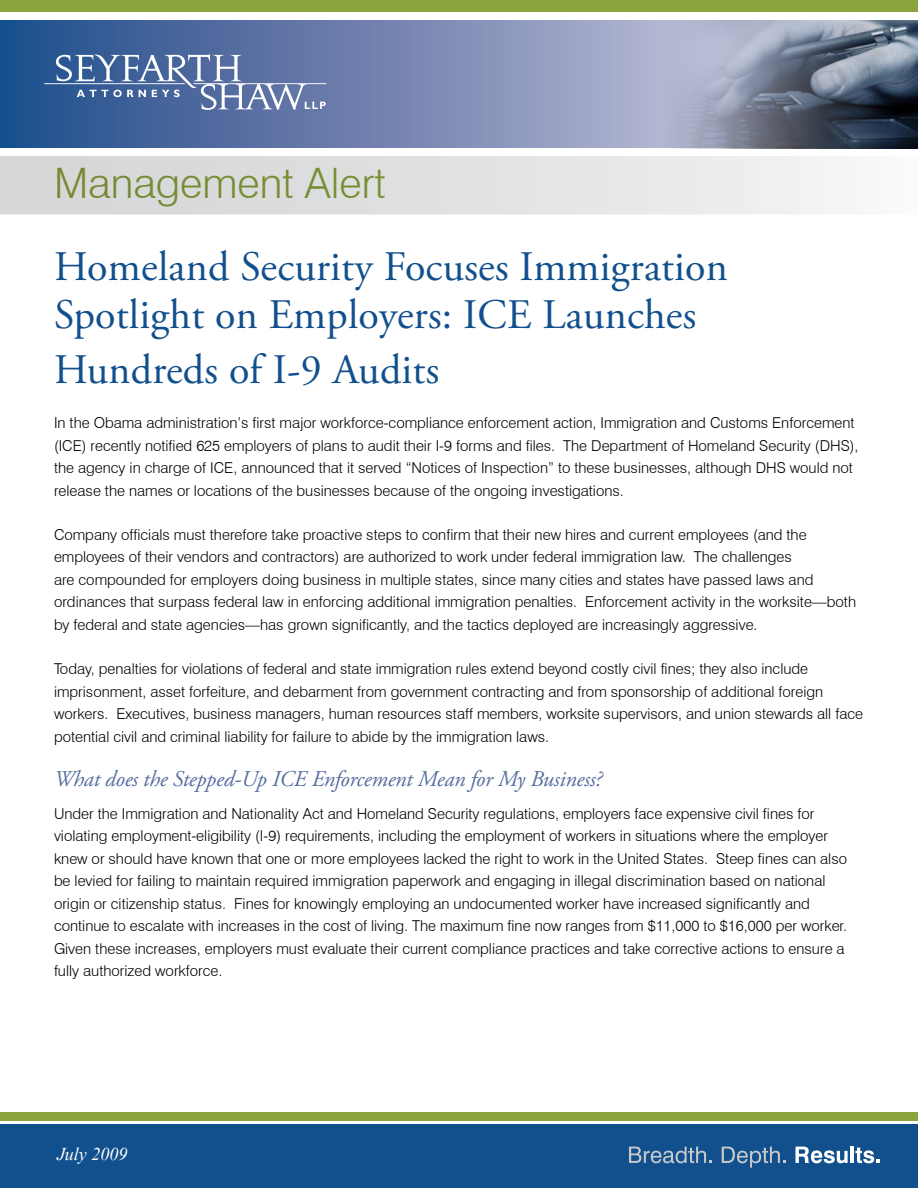
<style>
.page{position:relative;width:918px;height:1188px;background:#fff}
.page>*{position:absolute;margin:0;border:0;box-sizing:border-box;transform-origin:0 0}
.t1{font:42px/48.6px "Adobe Garamond Pro";letter-spacing:.005em;color:#12508d}
.t2{font:300 42px "Swiss 721 BT";color:#8ca43c}
.t3{font:italic 22.5px "Adobe Garamond Pro";letter-spacing:-.01em;color:#566da0}
.t4{font:italic 18px "Times New Roman";color:#fff}
.t5{font:300 15px/22.5px "Swiss 721 BT";color:#000}
</style>
<div class="page">
<div style="left:0;top:1124px;width:918px;height:64px;background:#12508d"></div>
<div style="left:0;top:1112px;width:918px;height:9px;background:#8ba43c"></div>
<svg style="left:629px;top:1147px;width:83px;height:16px"></svg>
<svg style="left:722px;top:1147px;width:64px;height:21px"></svg>
<svg style="left:796px;top:1147px;width:52px;height:16px"></svg>
<hr style="left:851px;top:1147px;width:3px;height:16px;background:#fff">
<svg style="left:855px;top:1148px;width:25px;height:15px"></svg>
<svg style="left:0;top:20px;width:918px;height:128px;background:#7182a6"></svg>
<div style="left:0;top:0;width:918px;height:12px;background:#8ba43c"></div>
<svg style="left:0;top:156px;width:849px;height:58px;background:#e1e2e2"></svg>
<svg style="left:44px;top:54px;width:282px;height:56px;background:#6780ac"></svg>
<h1 class="t2" style="left:54px;top:158px;width:334px">Management Alert</h1>
<h1 class="t1" style="left:54px;top:244px;width:675px">Homeland Security Focuses Immigration<br>Spotlight on Employers: ICE Launches</h1>
<h1 class="t1" style="left:54px;top:347px;width:387px">Hundreds of I-9 Audits</h1>
<p class="t5" style="left:54px;top:412px;width:806px">In the Obama administration’s first major workforce-compliance enforcement action, Immigration and Customs Enforcement (ICE) recently notified 625 employers of plans to audit their I-9 forms and files. The Department of Homeland Security (DHS), the agency in charge of ICE, announced that it served “Notices of Inspection” to these businesses, although DHS would not release the names or locations of the businesses because of the ongoing investigations.</p>
<p class="t5" style="left:54px;top:523px;width:804px">Company officials must therefore take proactive steps to confirm that their new hires and current employees (and the employees of their vendors and contractors) are authorized to work under federal immigration law. The challenges<br>are compounded for employers doing business in multiple states, since many cities and states have passed laws and ordinances that surpass federal law in enforcing additional immigration penalties. Enforcement activity in the worksite—both by federal and state agencies—has grown significantly, and the tactics deployed are increasingly aggressive.</p>
<p class="t5" style="left:54px;top:657px;width:811px">Today, penalties for violations of federal and state immigration rules extend beyond costly civil fines; they also include imprisonment, asset forfeiture, and debarment from government contracting and from sponsorship of additional foreign workers. Executives, business managers, human resources staff members, worksite supervisors, and union stewards all face potential civil and criminal liability for failure to abide by the immigration laws.</p>
<h2 class="t3" style="left:54px;top:765px;width:550px">What does the Stepped-Up ICE Enforcement Mean for My Business?</h2>
<p class="t5" style="left:54px;top:802px;width:795px">Under the Immigration and Nationality Act and Homeland Security regulations, employers face expensive civil fines for violating employment-eligibility (I-9) requirements, including the employment of workers in situations where the employer knew or should have known that one or more employees lacked the right to work in the United States. Steep fines can also be levied for failing to maintain required immigration paperwork and engaging in illegal discrimination based on national origin or citizenship status. Fines for knowingly employing an undocumented worker have increased significantly and continue to escalate with increases in the cost of living. The maximum fine now ranges from $11,000 to $16,000 per worker.<br>Given these increases, employers must evaluate their current compliance practices and take corrective actions to ensure a fully authorized workforce.</p>
<p class="t4" style="left:57px;top:1141px;width:72px">July 2009</p>
</div>
